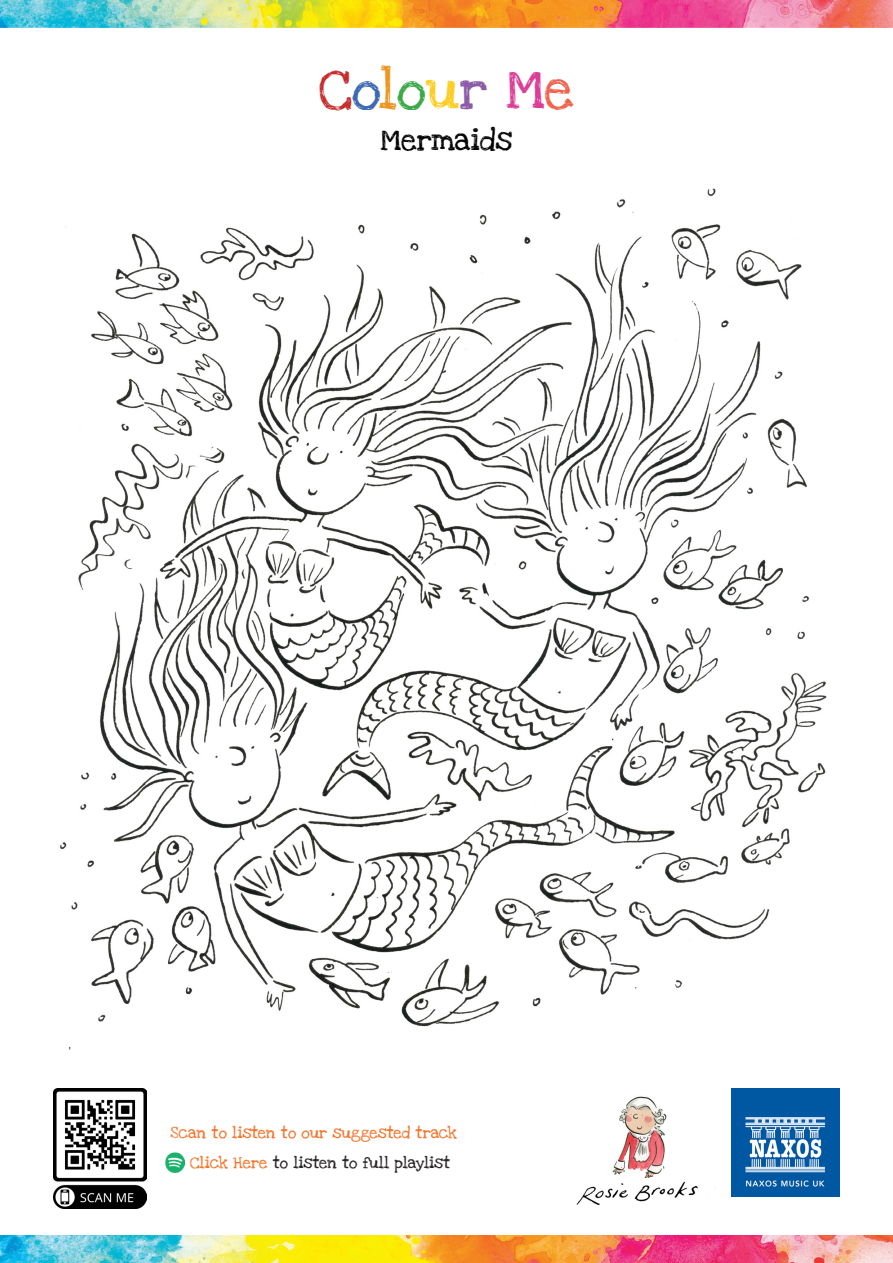
<style>
.page{position:relative;width:893px;height:1263px;background:#fff}
.page>*{position:absolute;margin:0;border:0;box-sizing:border-box;transform-origin:0 0}
.t1{font:42px "Love Ya Like A Sister";color:#c62c2c}
.t2{font:22.5px "Love Ya Like A Sister";color:#000}
.t3{font:12px "Love Ya Like A Sister";color:#f37127}
.t4{font:12px "Love Ya Like A Sister";color:#231f20}
.s1{color:#3d69b2}
.s2{color:#ed9520}
.s3{color:#3ba948}
.s4{color:#fcce25}
.s5{color:#8c5ba6}
.s6{color:#dc3e97}
.s7{color:#ef634e}
.s8{color:#f37123}
</style>
<div class="page">
<img style="left:0;top:0;width:893px;height:27px">
<img style="left:0;top:1235px;width:893px;height:28px">
<img style="left:60px;top:188px;width:767px;height:862px">
<img style="left:54px;top:1088px;width:93px;height:121px">
<img style="left:576px;top:1177px;width:140px;height:28px">
<img style="left:612px;top:1096px;width:55px;height:81px">
<img style="left:165px;top:1152px;width:20px;height:20px">
<img style="left:731px;top:1089px;width:108px;height:107px">
<p class="t1" style="left:319px;top:54px;width:256px">C<span class="s1">o</span><span class="s2">l</span><span class="s3">o</span><span class="s4">u</span><span class="s5">r</span> <span class="s6">M</span><span class="s7">e</span></p>
<p class="t2" style="left:381px;top:122px;width:133px">Mermaids</p>
<p class="t3" style="left:171px;top:1123px;width:288px">Scan to listen to our suggested track</p>
<p class="t4" style="left:190px;top:1152px;width:262px"><span class="s8">Click Here</span> to listen to full playlist</p>
</div>
